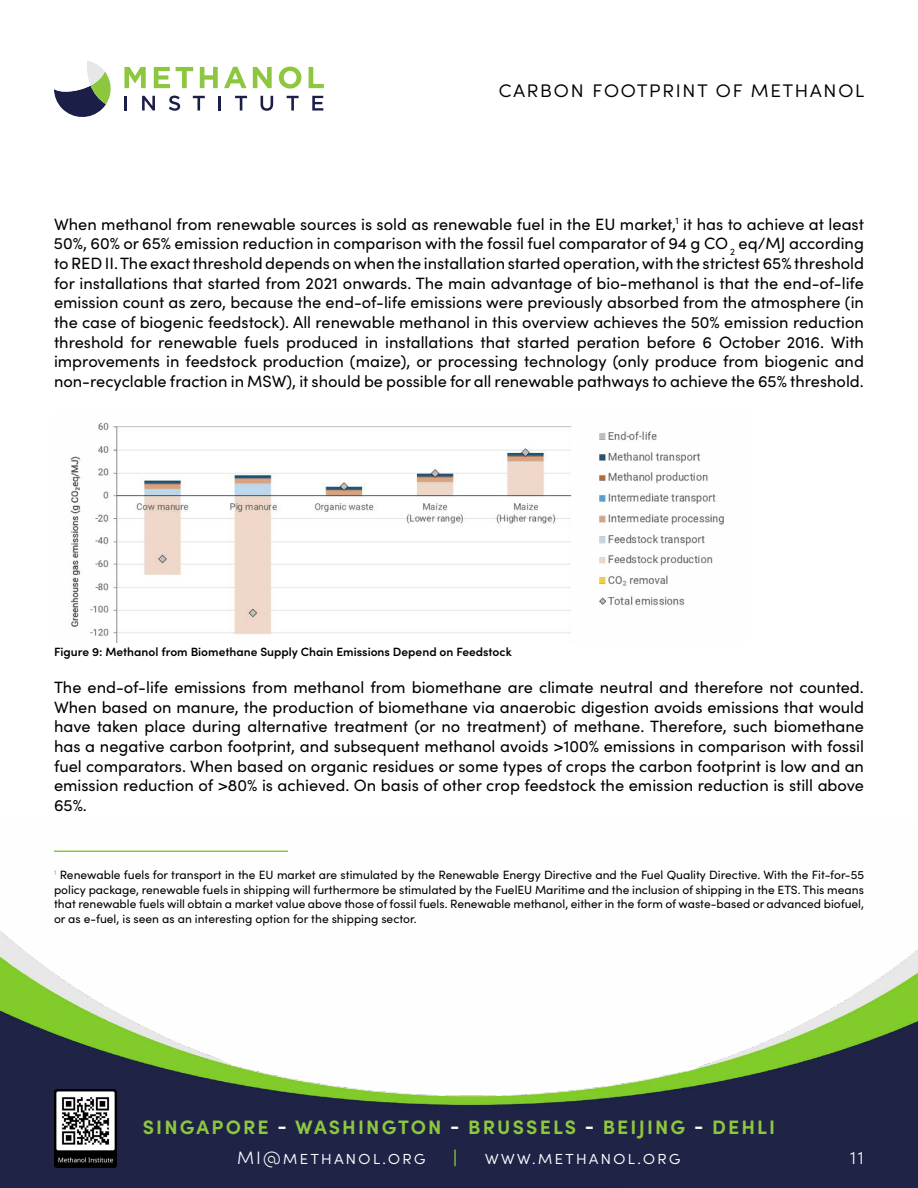
<style>
.page{position:relative;width:918px;height:1188px;background:#fff}
.page>*{position:absolute;margin:0;border:0;box-sizing:border-box;transform-origin:0 0}
.t1{font:300 22.5px "Sofia Pro";letter-spacing:.05em;color:#000}
.t2{font:700 19.5px "Sofia Pro";letter-spacing:.11em;color:#8dc63f}
.t3{font:300 18px "Sofia Pro";letter-spacing:.1em;color:#fff}
.t4{font:700 18px "Sofia Pro";color:#8dc63f}
.t5{font:16.35px/19.6px "Sofia Pro";color:#000;text-align:justify}
.t6{font:12px/14.4px "Sofia Pro";color:#000;text-align:justify}
.t7{font:600 12px "Sofia Pro";color:#000}
.s1{color:#fff}
</style>
<div class="page">
<svg style="left:54px;top:61px;width:57px;height:56px"></svg>
<svg style="left:124px;top:67px;width:22px;height:21px"></svg>
<svg style="left:154px;top:67px;width:16px;height:21px"></svg>
<svg style="left:176px;top:67px;width:17px;height:21px"></svg>
<svg style="left:200px;top:67px;width:18px;height:21px"></svg>
<svg style="left:224px;top:67px;width:23px;height:21px"></svg>
<svg style="left:253px;top:67px;width:19px;height:21px"></svg>
<svg style="left:279px;top:67px;width:22px;height:22px"></svg>
<svg style="left:309px;top:67px;width:15px;height:21px"></svg>
<svg style="left:125px;top:96px;width:2px;height:15px"></svg>
<svg style="left:142px;top:96px;width:13px;height:15px"></svg>
<svg style="left:169px;top:96px;width:11px;height:15px"></svg>
<svg style="left:193px;top:96px;width:12px;height:15px"></svg>
<svg style="left:219px;top:96px;width:2px;height:15px"></svg>
<svg style="left:235px;top:96px;width:12px;height:15px"></svg>
<svg style="left:261px;top:96px;width:12px;height:15px"></svg>
<svg style="left:287px;top:96px;width:12px;height:15px"></svg>
<svg style="left:312px;top:96px;width:11px;height:15px"></svg>
<img style="left:0;top:931px;width:918px;height:257px">
<img style="left:54px;top:1089px;width:63px;height:79px">
<img style="left:70px;top:422px;width:654px;height:221px">
<hr style="left:54px;top:850px;width:234px;height:2px;background:#8dc63f">
<h1 class="t1" style="left:499px;top:73px;width:367px">carbon footprint of methanol</h1>
<p class="t5" style="left:54px;top:213px;width:812px">When methanol from renewable sources is sold as renewable fuel in the EU market,<sup>1</sup> it has to achieve at least 50%, 60% or 65% emission reduction in comparison with the fossil fuel comparator of 94 g CO <sub>2</sub> eq/MJ according to RED II. The exact threshold depends on when the installation started operation, with the strictest 65% threshold for installations that started from 2021 onwards. The main advantage of bio-methanol is that the end-of-life emission count as zero, because the end-of-life emissions were previously absorbed from the atmosphere (in the case of biogenic feedstock). All renewable methanol in this overview achieves the 50% emission reduction threshold for renewable fuels produced in installations that started peration before 6 October 2016. With improvements in feedstock production (maize), or processing technology (only produce from biogenic and non-recyclable fraction in MSW), it should be possible for all renewable pathways to achieve the 65% threshold.</p>
<p class="t7" style="left:54px;top:643px;width:459px">Figure 9: Methanol from Biomethane Supply Chain Emissions Depend on Feedstock</p>
<p class="t5" style="left:54px;top:677px;width:812px">The end-of-life emissions from methanol from biomethane are climate neutral and therefore not counted.<br>When based on manure, the production of biomethane via anaerobic digestion avoids emissions that would have taken place during alternative treatment (or no treatment) of methane. Therefore, such biomethane has a negative carbon footprint, and subsequent methanol avoids &gt;100% emissions in comparison with fossil fuel comparators. When based on organic residues or some types of crops the carbon footprint is low and an emission reduction of &gt;80% is achieved. On basis of other crop feedstock the emission reduction is still above 65%.</p>
<p class="t6" style="left:54px;top:867px;width:812px"><sup>1</sup> Renewable fuels for transport in the EU market are stimulated by the Renewable Energy Directive and the Fuel Quality Directive. With the Fit-for-55 policy package, renewable fuels in shipping will furthermore be stimulated by the FuelEU Maritime and the inclusion of shipping in the ETS. This means that renewable fuels will obtain a market value above those of fossil fuels. Renewable methanol, either in the form of waste-based or advanced biofuel, or as e-fuel, is seen as an interesting option for the shipping sector.</p>
<p class="t2" style="left:143px;top:1112px;width:634px">SINGAPORE <span class="s1">-</span> WASHINGTON <span class="s1">-</span> BRUSSELS <span class="s1">-</span> BEIJING <span class="s1">-</span> DEHLI</p>
<p class="t3" style="left:237px;top:1145px;width:190px">MI@methanol.org</p>
<p class="t4" style="left:453px;top:1144px;width:6px">|</p>
<p class="t3" style="left:485px;top:1145px;width:197px">www.methanol.org</p>
<p class="t3" style="left:850px;top:1145px;width:15px">11</p>
</div>
